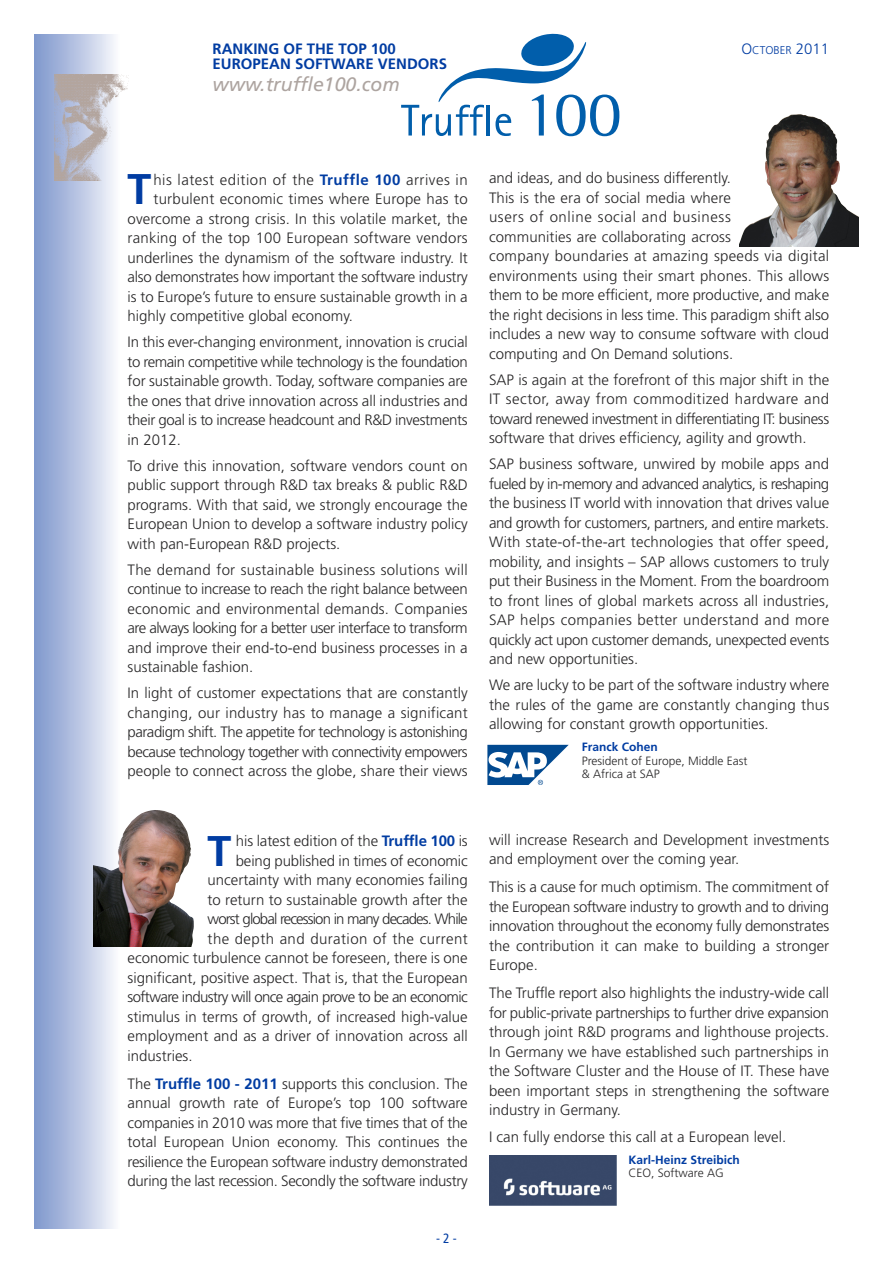
<style>
.page{position:relative;width:893px;height:1263px;background:#fff}
.page>*{position:absolute;margin:0;border:0;box-sizing:border-box;transform-origin:0 0}
.t1{font:700 42.9px "Frutiger";color:#003ca2}
.t2{font:italic 19.5px "Frutiger";color:#ada4a0}
.t3{font:300 15px/19.5px "Frutiger";color:#272627;text-align:justify}
.t4{font:300 15px "Frutiger";letter-spacing:-.04em;color:#272627}
.t5{font:700 15px/15px "Frutiger";color:#003ca2}
.t6{font:300 15px "Frutiger";letter-spacing:.035em;color:#272627}
.t7{font:300 15px "Frutiger";letter-spacing:-.06em;color:#272627}
.t8{font:300 15px "Frutiger";letter-spacing:.03em;color:#272627}
.t9{font:condensed 13.5px "Frutiger";color:#003ca2}
.t10{font:300 12px/13.5px "Frutiger";color:#272627}
.t11{font:700 12px "Frutiger";color:#003ca2}
.t12{font:300 11.25px "Frutiger";color:#003ca2}
.s1{font-size:15px}
.s2{font-weight:700;color:#003ca2}
</style>
<div class="page">
<div style="left:34px;top:34px;width:85px;height:1195px;background:linear-gradient(to right,#7c95cc,#f7f7fb)"></div>
<img style="left:55px;top:74px;width:74px;height:107px">
<svg style="left:401px;top:34px;width:218px;height:102px"></svg>
<img style="left:740px;top:114px;width:119px;height:133px">
<svg style="left:487px;top:745px;width:82px;height:40px"></svg>
<img style="left:94px;top:810px;width:100px;height:136px">
<img style="left:489px;top:1155px;width:127px;height:51px">
<p class="t5" style="left:213px;top:42px;width:236px">RANKING OF THE TOP 100<br>EUROPEAN SOFTWARE VENDORS</p>
<h2 class="t2" style="left:213px;top:76px;width:189px">www.truffle100.com</h2>
<p class="t12" style="left:741px;top:45px;width:89px"><span class="s1">O</span>CTOBER <span class="s1">2011</span></p>
<h1 class="t1" style="left:127px;top:172px;width:25px">T</h1>
<p class="t6" style="left:153px;top:174px;width:316px">his latest edition of the <span class="s2">Truffle 100</span> arrives in</p>
<p class="t3" style="left:153px;top:191px;width:316px">turbulent economic times where Europe has to</p>
<p class="t3" style="left:128px;top:210px;width:342px">overcome a strong crisis. In this volatile market, the</p>
<p class="t3" style="left:128px;top:230px;width:342px">ranking of the top 100 European software vendors</p>
<p class="t3" style="left:128px;top:249px;width:342px">underlines the dynamism of the software industry. It</p>
<p class="t3" style="left:128px;top:269px;width:342px">also demonstrates how important the software industry</p>
<p class="t3" style="left:128px;top:288px;width:342px">is to Europe’s future to ensure sustainable growth in a</p>
<p class="t3" style="left:128px;top:308px;width:227px">highly competitive global economy.</p>
<p class="t3" style="left:128px;top:333px;width:342px">In this ever-changing environment, innovation is crucial to remain competitive while technology is the foundation for sustainable growth. Today, software companies are the ones that drive innovation across all industries and their goal is to increase headcount and R&amp;D investments in 2012.</p>
<p class="t3" style="left:128px;top:457px;width:342px">To drive this innovation, software vendors count on public support through R&amp;D tax breaks &amp; public R&amp;D programs. With that said, we strongly encourage the European Union to develop a software industry policy with pan-European R&amp;D projects.</p>
<p class="t3" style="left:128px;top:561px;width:342px">The demand for sustainable business solutions will continue to increase to reach the right balance between economic and environmental demands. Companies are always looking for a better user interface to transform and improve their end-to-end business processes in a sustainable fashion.</p>
<p class="t3" style="left:128px;top:684px;width:342px">In light of customer expectations that are constantly changing, our industry has to manage a significant paradigm shift. The appetite for technology is astonishing because technology together with connectivity empowers people to connect across the globe, share their views</p>
<p class="t3" style="left:489px;top:170px;width:342px;text-align:left">and ideas, and do business differently.<br>This is the era of social media where<br>users of online social and business<br>communities are collaborating across<br>company boundaries at amazing speeds via digital environments using their smart phones. This allows them to be more efficient, more productive, and make the right decisions in less time. This paradigm shift also includes a new way to consume software with cloud computing and On Demand solutions.</p>
<p class="t3" style="left:489px;top:371px;width:342px">SAP is again at the forefront of this major shift in the IT sector, away from commoditized hardware and toward renewed investment in differentiating IT: business software that drives efficiency, agility and growth.</p>
<p class="t3" style="left:489px;top:455px;width:342px">SAP business software, unwired by mobile apps and fueled by in-memory and advanced analytics, is reshaping the business IT world with innovation that drives value and growth for customers, partners, and entire markets.<br>With state-of-the-art technologies that offer speed, mobility, and insights – SAP allows customers to truly put their Business in the Moment. From the boardroom to front lines of global markets across all industries, SAP helps companies better understand and more quickly act upon customer demands, unexpected events and new opportunities.</p>
<p class="t3" style="left:489px;top:676px;width:342px">We are lucky to be part of the software industry where the rules of the game are constantly changing thus allowing for constant growth opportunities.</p>
<p class="t11" style="left:582px;top:742px;width:77px">Franck Cohen</p>
<p class="t10" style="left:582px;top:755px;width:167px">President of Europe, Middle East &amp; Africa at SAP</p>
<h1 class="t1" style="left:207px;top:834px;width:25px">T</h1>
<p class="t3" style="left:236px;top:832px;width:233px">his latest edition of the <span class="s2">Truffle 100</span> is</p>
<p class="t3" style="left:236px;top:852px;width:233px">being published in times of economic</p>
<p class="t3" style="left:208px;top:871px;width:262px">uncertainty with many economies failing</p>
<p class="t3" style="left:208px;top:891px;width:262px">to return to sustainable growth after the</p>
<p class="t7" style="left:208px;top:913px;width:262px">worst global recession in many decades. While</p>
<p class="t8" style="left:208px;top:933px;width:262px">the depth and duration of the current</p>
<p class="t3" style="left:128px;top:949px;width:342px">economic turbulence cannot be foreseen, there is one</p>
<p class="t3" style="left:128px;top:969px;width:342px">significant, positive aspect. That is, that the European</p>
<p class="t4" style="left:128px;top:991px;width:342px">software industry will once again prove to be an economic</p>
<p class="t3" style="left:128px;top:1008px;width:342px">stimulus in terms of growth, of increased high-value</p>
<p class="t3" style="left:128px;top:1027px;width:342px">employment and as a driver of innovation across all</p>
<p class="t3" style="left:128px;top:1047px;width:67px">industries.</p>
<p class="t3" style="left:128px;top:1075px;width:342px">The <span class="s2">Truffle 100 - 2011</span> supports this conclusion. The annual growth rate of Europe’s top 100 software companies in 2010 was more that five times that of the total European Union economy. This continues the resilience the European software industry demonstrated during the last recession. Secondly the software industry</p>
<p class="t9" style="left:436px;top:1233px;width:22px">-2-</p>
<p class="t3" style="left:489px;top:831px;width:342px">will increase Research and Development investments and employment over the coming year.</p>
<p class="t3" style="left:489px;top:879px;width:342px">This is a cause for much optimism. The commitment of the European software industry to growth and to driving innovation throughout the economy fully demonstrates the contribution it can make to building a stronger Europe.</p>
<p class="t3" style="left:489px;top:985px;width:342px">The Truffle report also highlights the industry-wide call for public-private partnerships to further drive expansion through joint R&amp;D programs and lighthouse projects.<br>In Germany we have established such partnerships in the Software Cluster and the House of IT. These have been important steps in strengthening the software industry in Germany.</p>
<p class="t3" style="left:489px;top:1128px;width:299px">I can fully endorse this call at a European level.</p>
<p class="t11" style="left:629px;top:1155px;width:113px">Karl-Heinz Streibich</p>
<p class="t10" style="left:629px;top:1167px;width:97px">CEO, Software AG</p>
</div>
